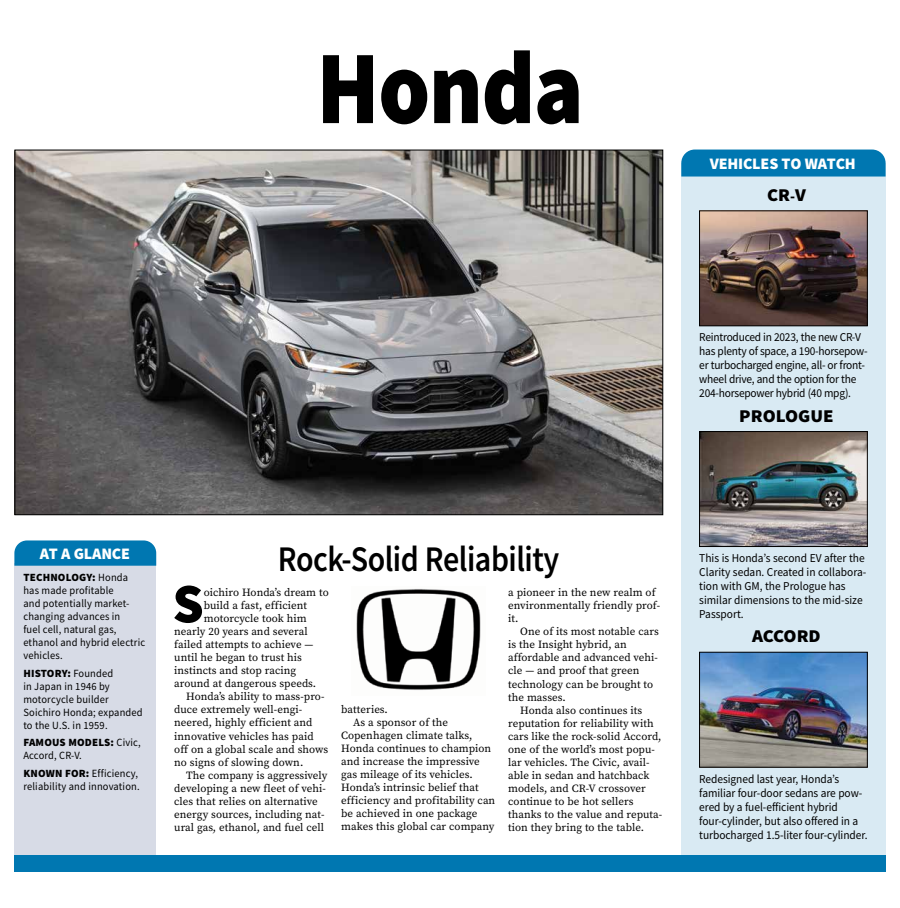
<style>
.page{position:relative;width:900px;height:908px;background:#fff}
.page>*{position:absolute;margin:0;border:0;box-sizing:border-box;transform-origin:0 0}
.t1{font:900 104.4px "Source Sans Pro";letter-spacing:-.015em;color:#000;scale:.89 1}
.t2{font:900 55.6px "Source Sans Pro";color:#000}
.t3{font:600 36px "Source Sans Pro";letter-spacing:-.015em;color:#000;scale:.89 1}
.t4{font:900 18px "Source Sans Pro";color:#000;scale:1.05 1}
.t5{font:900 16px "Source Sans Pro";letter-spacing:-.01em;color:#fff}
.t6{font:12px/14px "Source Sans Pro";letter-spacing:-.005em;color:#000;scale:.95 1}
.t7{font:11px/13px "Source Serif Pro";letter-spacing:.005em;color:#000}
.t8{font:11px/13px "Source Sans Pro";letter-spacing:.015em;color:#000;scale:.95 1}
.s1{font-size:14px}
.s2{font-weight:900}
</style>
<div class="page">
<div style="left:681px;top:163px;width:205px;height:708px;background:#d9eaf3"></div>
<img style="left:16px;top:151px;width:645px;height:362px">
<img style="left:701px;top:212px;width:165px;height:112px">
<div style="left:699px;top:210px;width:169px;height:116px;border:1px solid #000"></div>
<div style="left:14px;top:563px;width:142px;height:308px;background:#d7dbe6"></div>
<div style="left:14px;top:540px;width:142px;height:25px;background:#0077b1"></div>
<div style="left:14px;top:855px;width:872px;height:16px;background:#0077b1"></div>
<img style="left:356px;top:589px;width:125px;height:101px">
<div style="left:681px;top:149px;width:205px;height:27px;background:#0077b1"></div>
<img style="left:701px;top:653px;width:165px;height:112px">
<div style="left:699px;top:651px;width:169px;height:116px;border:1px solid #000"></div>
<img style="left:701px;top:433px;width:165px;height:111px">
<div style="left:699px;top:431px;width:169px;height:115px;border:1px solid #000"></div>
<h1 class="t1" style="left:316px;top:16px;width:302px">Honda</h1>
<h3 class="t5" style="left:710px;top:152px;width:148px">VEHICLES TO WATCH</h3>
<h3 class="t4" style="left:767px;top:182px;width:38px">CR<span class="s1">-</span>V</h3>
<p class="t6" style="left:699px;top:330px;width:179px">Reintroduced in 2023, the new CR-V has plenty of space, a 190-horsepow&shy;er turbocharged engine, all- or front&shy;wheel drive, and the option for the 204-horsepower hybrid (40 mpg).</p>
<h3 class="t4" style="left:739px;top:403px;width:91px">PROLOGUE</h3>
<h3 class="t5" style="left:40px;top:543px;width:92px">AT A GLANCE</h3>
<p class="t8" style="left:23px;top:570px;width:130px"><span class="s2">TECHNOLOGY:</span> Honda has made profitable<br>and potentially market&shy;changing advances in<br>fuel cell, natural gas, ethanol and hybrid electric vehicles.</p>
<p class="t8" style="left:23px;top:666px;width:127px"><span class="s2">HISTORY:</span> Founded<br>in Japan in 1946 by motorcycle builder<br>Soichiro Honda; expanded to the U.S. in 1959.</p>
<p class="t8" style="left:23px;top:735px;width:125px"><span class="s2">FAMOUS MODELS:</span> Civic,<br>Accord, CR-V.</p>
<p class="t8" style="left:23px;top:766px;width:124px"><span class="s2">KNOWN FOR:</span> Efficiency, reliability and innovation.</p>
<h3 class="t3" style="left:278px;top:534px;width:318px">Rock-Solid Reliability</h3>
<h2 class="t2" style="left:172px;top:565px;width:33px">S</h2>
<p class="t7" style="left:204px;top:586px;width:126px">oichiro Honda’s dream to</p>
<p class="t7" style="left:204px;top:599px;width:105px">build a fast, efficient</p>
<p class="t7" style="left:204px;top:612px;width:104px">motorcycle took him</p>
<p class="t7" style="left:174px;top:625px;width:135px">nearly 20 years and several</p>
<p class="t7" style="left:174px;top:638px;width:141px">failed attempts to achieve —</p>
<p class="t7" style="left:174px;top:651px;width:129px">until he began to trust his</p>
<p class="t7" style="left:174px;top:664px;width:124px">instincts and stop racing</p>
<p class="t7" style="left:174px;top:677px;width:143px">around at dangerous speeds.</p>
<p class="t7" style="left:186px;top:690px;width:140px">Honda’s ability to mass-pro-</p>
<p class="t7" style="left:174px;top:703px;width:130px">duce extremely well-engi-</p>
<p class="t7" style="left:174px;top:716px;width:140px">neered, highly efficient and</p>
<p class="t7" style="left:174px;top:729px;width:141px">innovative vehicles has paid</p>
<p class="t7" style="left:174px;top:742px;width:156px">off on a global scale and shows</p>
<p class="t7" style="left:174px;top:755px;width:131px">no signs of slowing down.</p>
<p class="t7" style="left:186px;top:768px;width:143px">The company is aggressively</p>
<p class="t7" style="left:174px;top:781px;width:153px">developing a new fleet of vehi-</p>
<p class="t7" style="left:174px;top:794px;width:145px">cles that relies on alternative</p>
<p class="t7" style="left:174px;top:807px;width:152px">energy sources, including nat-</p>
<p class="t7" style="left:174px;top:820px;width:151px">ural gas, ethanol, and fuel cell</p>
<p class="t7" style="left:341px;top:702px;width:48px">batteries.</p>
<p class="t7" style="left:353px;top:715px;width:96px">As a sponsor of the</p>
<p class="t7" style="left:341px;top:728px;width:133px">Copenhagen climate talks,</p>
<p class="t7" style="left:341px;top:741px;width:152px">Honda continues to champion</p>
<p class="t7" style="left:341px;top:754px;width:140px">and increase the impressive</p>
<p class="t7" style="left:341px;top:767px;width:133px">gas mileage of its vehicles.</p>
<p class="t7" style="left:341px;top:780px;width:139px">Honda’s intrinsic belief that</p>
<p class="t7" style="left:341px;top:793px;width:156px">efficiency and profitability can</p>
<p class="t7" style="left:341px;top:806px;width:138px">be achieved in one package</p>
<p class="t7" style="left:341px;top:819px;width:155px">makes this global car company</p>
<p class="t7" style="left:508px;top:586px;width:154px">a pioneer in the new realm of environmentally friendly prof&shy;it.</p>
<p class="t7" style="left:520px;top:625px;width:140px">One of its most notable cars</p>
<p class="t7" style="left:508px;top:638px;width:120px">is the Insight hybrid, an</p>
<p class="t7" style="left:508px;top:651px;width:151px">affordable and advanced vehi-</p>
<p class="t7" style="left:508px;top:664px;width:133px">cle — and proof that green</p>
<p class="t7" style="left:508px;top:677px;width:147px">technology can be brought to</p>
<p class="t7" style="left:508px;top:690px;width:59px">the masses.</p>
<p class="t7" style="left:520px;top:703px;width:124px">Honda also continues its</p>
<p class="t7" style="left:508px;top:716px;width:147px">reputation for reliability with</p>
<p class="t7" style="left:508px;top:729px;width:155px">cars like the rock-solid Accord,</p>
<p class="t7" style="left:508px;top:742px;width:148px">one of the world’s most popu-</p>
<p class="t7" style="left:508px;top:755px;width:143px">lar vehicles. The Civic, avail-</p>
<p class="t7" style="left:508px;top:768px;width:143px">able in sedan and hatchback</p>
<p class="t7" style="left:508px;top:781px;width:139px">models, and CR-V crossover</p>
<p class="t7" style="left:508px;top:794px;width:127px">continue to be hot sellers</p>
<p class="t7" style="left:508px;top:807px;width:155px">thanks to the value and reputa-</p>
<p class="t7" style="left:508px;top:820px;width:137px">tion they bring to the table.</p>
<p class="t6" style="left:699px;top:551px;width:177px">This is Honda’s second EV after the<br>Clarity sedan. Created in collabora&shy;tion with GM, the Prologue has similar dimensions to the mid-size<br>Passport.</p>
<h3 class="t4" style="left:752px;top:623px;width:67px">ACCORD</h3>
<p class="t6" style="left:699px;top:771px;width:179px">Redesigned last year, Honda’s familiar four-door sedans are pow&shy;ered by a fuel-efficient hybrid four-cylinder, but also offered in a turbocharged 1.5-liter four-cylinder.</p>
</div>
